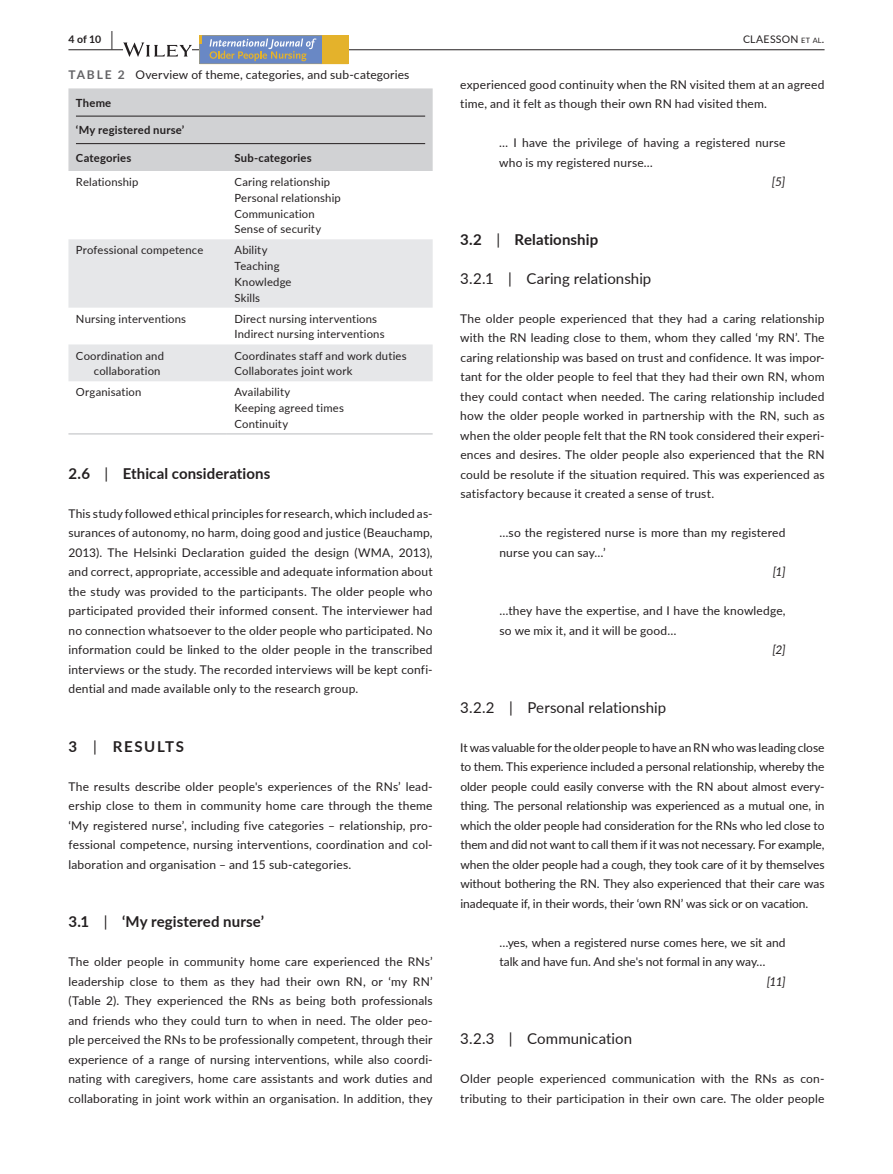
<style>
.page{position:relative;width:893px;height:1174px;background:#fff}
.page>*{position:absolute;margin:0;border:0;box-sizing:border-box;transform-origin:0 0}
.t1{font:15px "Lato";letter-spacing:.005em;color:#231f20}
.t2{font:700 15px "Lato";letter-spacing:.005em;color:#231f20}
.t3{font:700 15px "Lato";letter-spacing:.105em;color:#231f20}
.t4{font:12px/19.5px "Lato";letter-spacing:.015em;color:#231f20;text-align:justify}
.t5{font:12px/19.5px "Lato";letter-spacing:-.005em;color:#231f20}
.t6{font:italic 12px "Lato";color:#231f20}
.t7{font:11.25px/15.8px "Lato";letter-spacing:.015em;color:#231f20}
.t8{font:700 11.25px "Lato";letter-spacing:.02em;color:#231f20}
.t9{font:10.5px "Lato";letter-spacing:.02em;color:#231f20}
.t10{font:700 10.5px "Lato";color:#231f20}
.s1{font-size:19.5px}
.s2{font-size:7.35px}
.s3{font-weight:700;color:#636366}
.s4{font-weight:400}
</style>
<div class="page">
<hr style="left:68px;top:49px;width:756px;height:1px;background:#231f20">
<svg style="left:123px;top:42px;width:69px;height:15px"></svg>
<svg style="left:200px;top:35px;width:148px;height:29px"></svg>
<div style="left:68px;top:88px;width:365px;height:83px;background:#d1d2d4"></div>
<svg style="left:68px;top:239px;width:365px;height:142px;fill:#e6e7e9"></svg>
<hr style="left:68px;top:433px;width:159px;height:1px;background:#d1d2d4">
<hr style="left:227px;top:433px;width:206px;height:1px;background:#d1d2d4">
<hr style="left:76px;top:116px;width:349px;height:1px;background:#231f20">
<hr style="left:76px;top:143px;width:349px;height:1px;background:#231f20">
<p class="t10" style="left:68px;top:31px;width:46px">4 of 10 <span class="s1">|</span></p>
<p class="t9" style="left:743px;top:31px;width:83px">CLAESSON <span class="s2">et al</span>.</p>
<p class="t4" style="left:68px;top:64px;width:343px"><span class="s3">TABLE 2</span> Overview of theme, categories, and sub-categories</p>
<p class="t8" style="left:76px;top:94px;width:37px">Theme</p>
<p class="t8" style="left:76px;top:122px;width:110px">‘My registered nurse’</p>
<p class="t8" style="left:76px;top:149px;width:57px">Categories</p>
<p class="t8" style="left:234px;top:149px;width:79px">Sub-categories</p>
<p class="t7" style="left:76px;top:174px;width:64px">Relationship</p>
<p class="t7" style="left:234px;top:174px;width:108px">Caring relationship<br>Personal relationship<br>Communication<br>Sense of security</p>
<p class="t7" style="left:76px;top:242px;width:129px">Professional competence</p>
<p class="t7" style="left:234px;top:242px;width:59px">Ability<br>Teaching<br>Knowledge<br>Skills</p>
<p class="t7" style="left:76px;top:310px;width:112px">Nursing interventions</p>
<p class="t7" style="left:234px;top:310px;width:152px">Direct nursing interventions<br>Indirect nursing interventions</p>
<p class="t7" style="left:94px;top:347px;width:72px;text-indent:-18px">Coordination and collaboration</p>
<p class="t7" style="left:234px;top:347px;width:174px">Coordinates staff and work duties<br>Collaborates joint work</p>
<p class="t7" style="left:76px;top:384px;width:67px">Organisation</p>
<p class="t7" style="left:234px;top:384px;width:111px">Availability<br>Keeping agreed times<br>Continuity</p>
<p class="t2" style="left:68px;top:462px;width:203px">2.6 <span class="s4">|</span> Ethical considerations</p>
<p class="t4" style="left:68px;top:503px;width:366px">This study followed ethical principles for research, which included as&shy;surances of autonomy, no harm, doing good and justice (Beauchamp, 2013). The Helsinki Declaration guided the design (WMA, 2013), and correct, appropriate, accessible and adequate information about the study was provided to the participants. The older people who participated provided their informed consent. The interviewer had no connection whatsoever to the older people who participated. No information could be linked to the older people in the transcribed interviews or the study. The recorded interviews will be kept confi&shy;dential and made available only to the research group.</p>
<p class="t3" style="left:68px;top:735px;width:117px">3 <span class="s4">|</span> RESULTS</p>
<p class="t4" style="left:68px;top:776px;width:366px">The results describe older people's experiences of the RNs’ lead&shy;ership close to them in community home care through the theme ‘My registered nurse’, including five categories – relationship, pro&shy;fessional competence, nursing interventions, coordination and col&shy;laboration and organisation – and 15 sub-categories.</p>
<p class="t2" style="left:68px;top:911px;width:197px">3.1 <span class="s4">|</span> ‘My registered nurse’</p>
<p class="t4" style="left:68px;top:951px;width:366px">The older people in community home care experienced the RNs’ leadership close to them as they had their own RN, or ‘my RN’ (Table 2). They experienced the RNs as being both professionals and friends who they could turn to when in need. The older peo&shy;ple perceived the RNs to be professionally competent, through their experience of a range of nursing interventions, while also coordi&shy;nating with caregivers, home care assistants and work duties and collaborating in joint work within an organisation. In addition, they</p>
<p class="t4" style="left:460px;top:74px;width:366px">experienced good continuity when the RN visited them at an agreed time, and it felt as though their own RN had visited them.</p>
<p class="t4" style="left:499px;top:132px;width:288px">… I have the privilege of having a registered nurse who is my registered nurse…</p>
<p class="t6" style="left:772px;top:173px;width:15px">[5]</p>
<p class="t2" style="left:460px;top:228px;width:139px">3.2 <span class="s4">|</span> Relationship</p>
<p class="t1" style="left:460px;top:267px;width:193px">3.2.1 | Caring relationship</p>
<p class="t4" style="left:460px;top:308px;width:366px">The older people experienced that they had a caring relationship with the RN leading close to them, whom they called ‘my RN’. The caring relationship was based on trust and confidence. It was impor&shy;tant for the older people to feel that they had their own RN, whom they could contact when needed. The caring relationship included how the older people worked in partnership with the RN, such as when the older people felt that the RN took considered their experi&shy;ences and desires. The older people also experienced that the RN could be resolute if the situation required. This was experienced as satisfactory because it created a sense of trust.</p>
<p class="t4" style="left:499px;top:522px;width:288px">…so the registered nurse is more than my registered nurse you can say…’</p>
<p class="t6" style="left:773px;top:563px;width:14px">[1]</p>
<p class="t4" style="left:499px;top:600px;width:288px">…they have the expertise, and I have the knowledge, so we mix it, and it will be good…</p>
<p class="t6" style="left:772px;top:641px;width:15px">[2]</p>
<p class="t1" style="left:460px;top:696px;width:207px">3.2.2 | Personal relationship</p>
<p class="t4" style="left:460px;top:737px;width:366px">Itwas valuable forthe older people to have anRNwhowas leading close to them. This experience included a personal relationship, whereby the older people could easily converse with the RN about almost every&shy;thing. The personal relationship was experienced as a mutual one, in which the older people had consideration for the RNs who led close to them and did not want to call them if it was not necessary. For example, when the older people had a cough, they took care of it by themselves without bothering the RN. They also experienced that their care was inadequate if, in their words, their ‘own RN’ was sick or on vacation.</p>
<p class="t5" style="left:499px;top:932px;width:288px">…yes, when a registered nurse comes here, we sit and talk and have fun. And she's not formal in any way…</p>
<p class="t6" style="left:767px;top:973px;width:20px">[11]</p>
<p class="t1" style="left:460px;top:1028px;width:173px">3.2.3 | Communication</p>
<p class="t4" style="left:460px;top:1068px;width:366px">Older people experienced communication with the RNs as con&shy;tributing to their participation in their own care. The older people</p>
</div>
